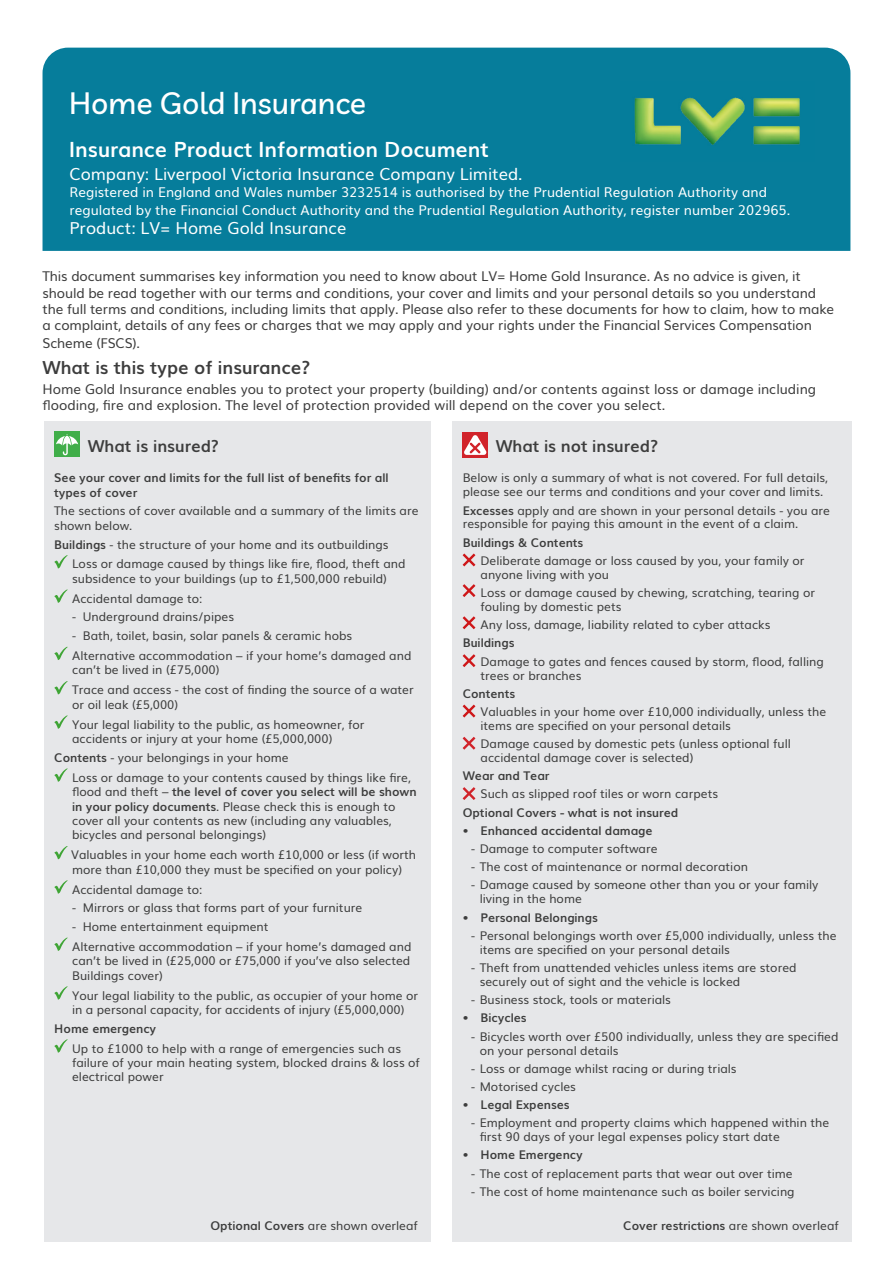
<style>
.page{position:relative;width:893px;height:1263px;background:#fff}
.page>*{position:absolute;margin:0;border:0;box-sizing:border-box;transform-origin:0 0}
.t1{font:500 30.15px "Livvic";color:#fff}
.t2{font:700 21px "Muli";color:#fff}
.t3{font:700 18px "Muli";color:#3d3d3d}
.t4{font:16.5px "Muli";color:#fff}
.t5{font:700 16.5px "Muli";color:#3d3d3d}
.t6{font:13.5px/16.2px "Muli";letter-spacing:-.01em;color:#3d3d3d}
.t7{font:13.5px/18px "Muli";color:#fff}
.t8{font:12px/14.4px "Muli";color:#3d3d3d}
.t9{font:700 12px/14.4px "Muli";color:#3d3d3d}
.s1{font-weight:700}
.s2{font-weight:400}
</style>
<div class="page">
<div style="left:43px;top:48px;width:807px;height:203px;background:#067d9b"></div>
<img style="left:621px;top:81px;width:193px;height:80px">
<div style="left:44px;top:421px;width:387px;height:821px;background:#e6e7e9"></div>
<div style="left:452px;top:421px;width:400px;height:821px;background:#e6e7e9"></div>
<div style="left:54px;top:432px;width:26px;height:25px;background:#40ae49"></div>
<svg style="left:56px;top:434px;width:22px;height:21px"></svg>
<div style="left:462px;top:432px;width:26px;height:26px;background:#d1232a"></div>
<svg style="left:464px;top:435px;width:22px;height:20px"></svg>
<svg style="left:54px;top:555px;width:14px;height:13px"></svg>
<svg style="left:54px;top:589px;width:14px;height:14px"></svg>
<svg style="left:54px;top:647px;width:14px;height:13px"></svg>
<svg style="left:54px;top:681px;width:14px;height:13px"></svg>
<svg style="left:54px;top:715px;width:14px;height:14px"></svg>
<svg style="left:54px;top:768px;width:14px;height:14px"></svg>
<svg style="left:54px;top:846px;width:14px;height:13px"></svg>
<svg style="left:54px;top:880px;width:14px;height:14px"></svg>
<svg style="left:54px;top:937px;width:14px;height:14px"></svg>
<svg style="left:54px;top:986px;width:14px;height:14px"></svg>
<svg style="left:54px;top:1039px;width:14px;height:14px"></svg>
<svg style="left:463px;top:554px;width:12px;height:12px"></svg>
<svg style="left:463px;top:584px;width:12px;height:13px"></svg>
<svg style="left:463px;top:616px;width:12px;height:13px"></svg>
<svg style="left:463px;top:654px;width:12px;height:13px"></svg>
<svg style="left:463px;top:705px;width:12px;height:12px"></svg>
<svg style="left:463px;top:737px;width:12px;height:13px"></svg>
<svg style="left:463px;top:787px;width:12px;height:13px"></svg>
<p class="t1" style="left:69px;top:81px;width:298px">Home Gold Insurance</p>
<p class="t2" style="left:69px;top:133px;width:421px">Insurance Product Information Document</p>
<p class="t4" style="left:69px;top:161px;width:455px">Company: Liverpool Victoria Insurance Company Limited.</p>
<p class="t7" style="left:69px;top:182px;width:722px">Registered in England and Wales number 3232514 is authorised by the Prudential Regulation Authority and regulated by the Financial Conduct Authority and the Prudential Regulation Authority, register number 202965.</p>
<p class="t4" style="left:69px;top:215px;width:279px">Product: LV= Home Gold Insurance</p>
<p class="t6" style="left:43px;top:267px;width:793px">This document summarises key information you need to know about LV= Home Gold Insurance. As no advice is given, it should be read together with our terms and conditions, your cover and limits and your personal details so you understand the full terms and conditions, including limits that apply. Please also refer to these documents for how to claim, how to make a complaint, details of any fees or charges that we may apply and your rights under the Financial Services Compensation</p>
<p class="t6" style="left:43px;top:334px;width:99px">Scheme (FSCS).</p>
<p class="t3" style="left:43px;top:353px;width:269px">What is this type of insurance?</p>
<p class="t6" style="left:43px;top:380px;width:775px">Home Gold Insurance enables you to protect your property (building) and/or contents against loss or damage including flooding, fire and explosion. The level of protection provided will depend on the cover you select.</p>
<p class="t5" style="left:88px;top:432px;width:133px">What is insured?</p>
<p class="t9" style="left:54px;top:470px;width:336px">See your cover and limits for the full list of benefits for all types of cover</p>
<p class="t8" style="left:54px;top:503px;width:366px">The sections of cover available and a summary of the limits are shown below.</p>
<p class="t8" style="left:54px;top:536px;width:336px"><span class="s1">Buildings</span> - the structure of your home and its outbuildings</p>
<p class="t8" style="left:72px;top:556px;width:335px">Loss or damage caused by things like fire, flood, theft and subsidence to your buildings (up to £1,500,000 rebuild)</p>
<p class="t8" style="left:72px;top:590px;width:132px">Accidental damage to:</p>
<p class="t8" style="left:72px;top:609px;width:163px">- Underground drains/pipes</p>
<p class="t8" style="left:72px;top:628px;width:282px">- Bath, toilet, basin, solar panels &amp; ceramic hobs</p>
<p class="t8" style="left:72px;top:648px;width:341px">Alternative accommodation – if your home’s damaged and can’t be lived in (£75,000)</p>
<p class="t8" style="left:72px;top:682px;width:343px">Trace and access - the cost of finding the source of a water or oil leak (£5,000)</p>
<p class="t8" style="left:72px;top:716px;width:294px">Your legal liability to the public, as homeowner, for accidents or injury at your home (£5,000,000)</p>
<p class="t8" style="left:54px;top:749px;width:236px"><span class="s1">Contents</span> - your belongings in your home</p>
<p class="t8" style="left:72px;top:769px;width:346px">Loss or damage to your contents caused by things like fire, flood and theft – <span class="s1">the level of cover you select will be shown in your policy documents</span>. Please check this is enough to cover all your contents as new (including any valuables, bicycles and personal belongings)</p>
<p class="t8" style="left:71px;top:847px;width:346px">Valuables in your home each worth £10,000 or less (if worth more than £10,000 they must be specified on your policy)</p>
<p class="t8" style="left:72px;top:881px;width:132px">Accidental damage to:</p>
<p class="t8" style="left:72px;top:900px;width:292px">- Mirrors or glass that forms part of your furniture</p>
<p class="t8" style="left:72px;top:918px;width:198px">- Home entertainment equipment</p>
<p class="t8" style="left:72px;top:938px;width:341px;text-align:justify">Alternative accommodation – if your home’s damaged and can’t be lived in (£25,000 or £75,000 if you’ve also selected Buildings cover)</p>
<p class="t8" style="left:72px;top:987px;width:348px">Your legal liability to the public, as occupier of your home or in a personal capacity, for accidents of injury (£5,000,000)</p>
<p class="t9" style="left:54px;top:1020px;width:103px">Home emergency</p>
<p class="t8" style="left:72px;top:1040px;width:349px">Up to £1000 to help with a range of emergencies such as failure of your main heating system, blocked drains &amp; loss of electrical power</p>
<p class="t5" style="left:496px;top:433px;width:164px">What is not insured?</p>
<p class="t8" style="left:463px;top:470px;width:367px;line-height:14px">Below is only a summary of what is not covered. For full details, please see our terms and conditions and your cover and limits.</p>
<p class="t8" style="left:463px;top:502px;width:369px;line-height:14px"><span class="s1">Excesses</span> apply and are shown in your personal details - you are responsible for paying this amount in the event of a claim.</p>
<p class="t9" style="left:463px;top:534px;width:122px">Buildings &amp; Contents</p>
<p class="t8" style="left:481px;top:553px;width:326px;line-height:14px">Deliberate damage or loss caused by you, your family or anyone living with you</p>
<p class="t8" style="left:481px;top:585px;width:336px;line-height:14px">Loss or damage caused by chewing, scratching, tearing or fouling by domestic pets</p>
<p class="t8" style="left:481px;top:617px;width:291px">Any loss, damage, liability related to cyber attacks</p>
<p class="t9" style="left:463px;top:635px;width:53px">Buildings</p>
<p class="t8" style="left:481px;top:653px;width:345px;line-height:14px">Damage to gates and fences caused by storm, flood, falling trees or branches</p>
<p class="t9" style="left:463px;top:685px;width:54px">Contents</p>
<p class="t8" style="left:481px;top:704px;width:347px;line-height:14px">Valuables in your home over £10,000 individually, unless the items are specified on your personal details</p>
<p class="t8" style="left:481px;top:736px;width:312px;line-height:14px">Damage caused by domestic pets (unless optional full accidental damage cover is selected)</p>
<p class="t9" style="left:463px;top:768px;width:88px">Wear and Tear</p>
<p class="t8" style="left:481px;top:786px;width:239px">Such as slipped roof tiles or worn carpets</p>
<p class="t9" style="left:463px;top:804px;width:217px">Optional Covers - what is not insured</p>
<p class="t9" style="left:463px;top:822px;width:191px">• Enhanced accidental damage</p>
<p class="t8" style="left:471px;top:840px;width:188px">- Damage to computer software</p>
<p class="t8" style="left:471px;top:859px;width:278px">- The cost of maintenance or normal decoration</p>
<p class="t8" style="left:480px;top:877px;width:340px;line-height:14px;text-indent:-9px">- Damage caused by someone other than you or your family living in the home</p>
<p class="t9" style="left:463px;top:909px;width:137px">• Personal Belongings</p>
<p class="t8" style="left:480px;top:927px;width:358px;line-height:14px;text-indent:-9px">- Personal belongings worth over £5,000 individually, unless the items are specified on your personal details</p>
<p class="t8" style="left:480px;top:960px;width:318px;line-height:14px;text-indent:-9px">- Theft from unattended vehicles unless items are stored securely out of sight and the vehicle is locked</p>
<p class="t8" style="left:471px;top:992px;width:201px">- Business stock, tools or materials</p>
<p class="t9" style="left:463px;top:1010px;width:65px">• Bicycles</p>
<p class="t8" style="left:480px;top:1028px;width:360px;line-height:14px;text-indent:-9px">- Bicycles worth over £500 individually, unless they are specified on your personal details</p>
<p class="t8" style="left:471px;top:1060px;width:267px">- Loss or damage whilst racing or during trials</p>
<p class="t8" style="left:471px;top:1078px;width:106px">- Motorised cycles</p>
<p class="t9" style="left:463px;top:1097px;width:108px">• Legal Expenses</p>
<p class="t8" style="left:480px;top:1115px;width:351px;line-height:14px;text-indent:-9px">- Employment and property claims which happened within the first 90 days of your legal expenses policy start date</p>
<p class="t9" style="left:463px;top:1147px;width:121px">• Home Emergency</p>
<p class="t8" style="left:471px;top:1165px;width:323px">- The cost of replacement parts that wear out over time</p>
<p class="t8" style="left:471px;top:1183px;width:325px">- The cost of home maintenance such as boiler servicing</p>
<p class="t8" style="left:211px;top:1218px;width:209px"><span class="s1">Optional Covers</span> are shown overleaf</p>
<p class="t9" style="left:623px;top:1218px;width:217px">Cover restrictions <span class="s2">are shown overleaf</span></p>
</div>
